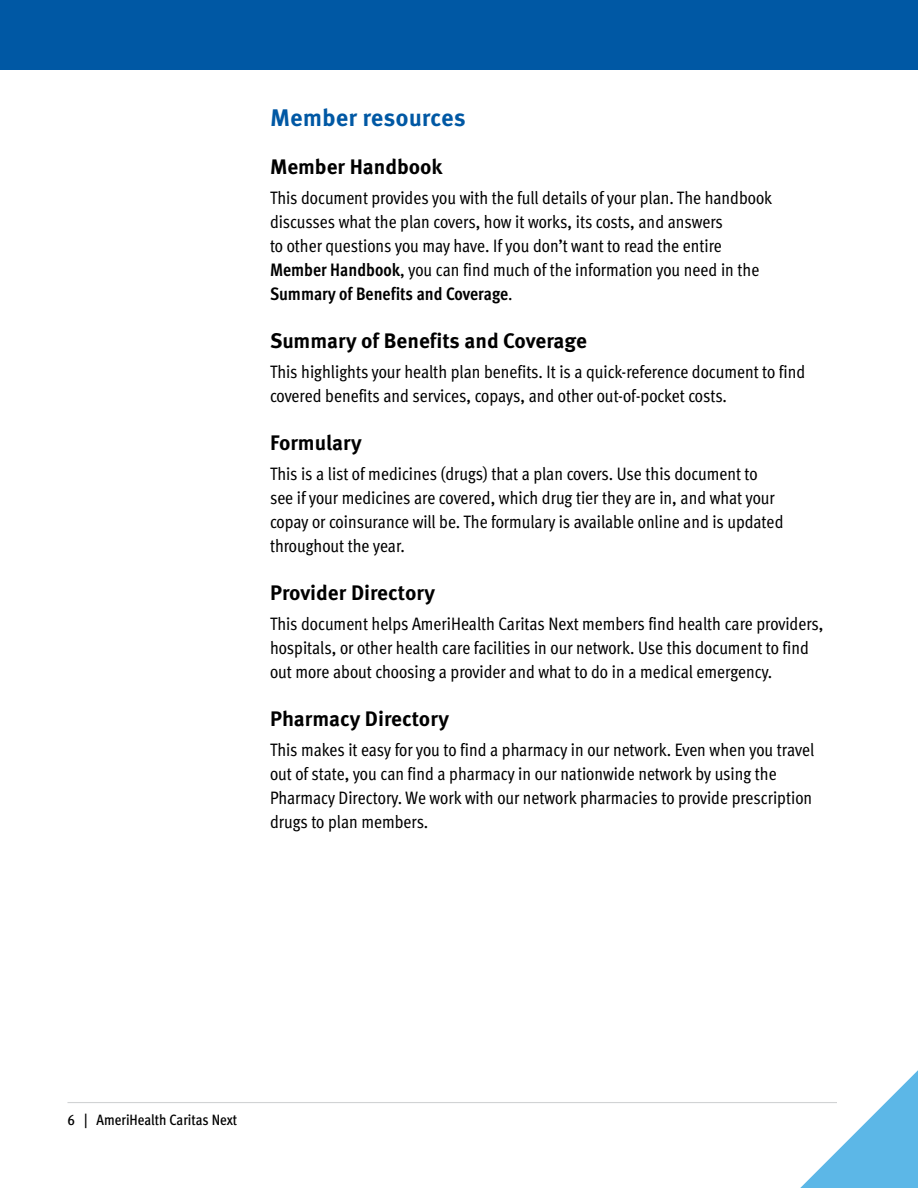
<style>
.page{position:relative;width:918px;height:1188px;background:#fff}
.page>*{position:absolute;margin:0;border:0;box-sizing:border-box;transform-origin:0 0}
.Headline{font:700 24px "Meta Correspondence Pro";letter-spacing:-.005em;color:#0058a4}
.Topic_Header{font:700 21px "Meta Pro";color:#000}
.Body_Copy{font:condensed 18px/24px "Meta Pro";color:#000}
.t1{font:500 condensed 15px "Meta Pro";color:#000}
.s1{font-weight:700}
</style>
<div class="page">
<div style="left:0;top:0;width:918px;height:70px;background:#0058a4"></div>
<svg style="left:800px;top:1070px;width:118px;height:118px"></svg>
<hr style="left:68px;top:1102px;width:769px;height:1px;background:#d1d3d4">
<h1 class="Headline" style="left:270px;top:99px;width:197px">Member resources</h1>
<h1 class="Topic_Header" style="left:270px;top:150px;width:174px">Member Handbook</h1>
<p class="Body_Copy" style="left:270px;top:185px;width:504px">This document provides you with the full details of your plan. The handbook discusses what the plan covers, how it works, its costs, and answers<br>to other questions you may have. If you don’t want to read the entire <span class="s1">Member Handbook</span>, you can find much of the information you need in the <span class="s1">Summary of Benefits and Coverage</span>.</p>
<h1 class="Topic_Header" style="left:270px;top:324px;width:319px">Summary of Benefits and Coverage</h1>
<p class="Body_Copy" style="left:270px;top:359px;width:537px">This highlights your health plan benefits. It is a quick-reference document to find covered benefits and services, copays, and other out-of-pocket costs.</p>
<h1 class="Topic_Header" style="left:270px;top:426px;width:93px">Formulary</h1>
<p class="Body_Copy" style="left:270px;top:461px;width:515px">This is a list of medicines (drugs) that a plan covers. Use this document to see if your medicines are covered, which drug tier they are in, and what your copay or coinsurance will be. The formulary is available online and is updated throughout the year.</p>
<h1 class="Topic_Header" style="left:270px;top:576px;width:167px">Provider Directory</h1>
<p class="Body_Copy" style="left:270px;top:611px;width:555px">This document helps AmeriHealth Caritas Next members find health care providers, hospitals, or other health care facilities in our network. Use this document to find out more about choosing a provider and what to do in a medical emergency.</p>
<h1 class="Topic_Header" style="left:270px;top:702px;width:180px">Pharmacy Directory</h1>
<p class="Body_Copy" style="left:270px;top:737px;width:546px">This makes it easy for you to find a pharmacy in our network. Even when you travel out of state, you can find a pharmacy in our nationwide network by using the Pharmacy Directory. We work with our network pharmacies to provide prescription drugs to plan members.</p>
<p class="t1" style="left:68px;top:1109px;width:171px">6 | AmeriHealth Caritas Next</p>
</div>
